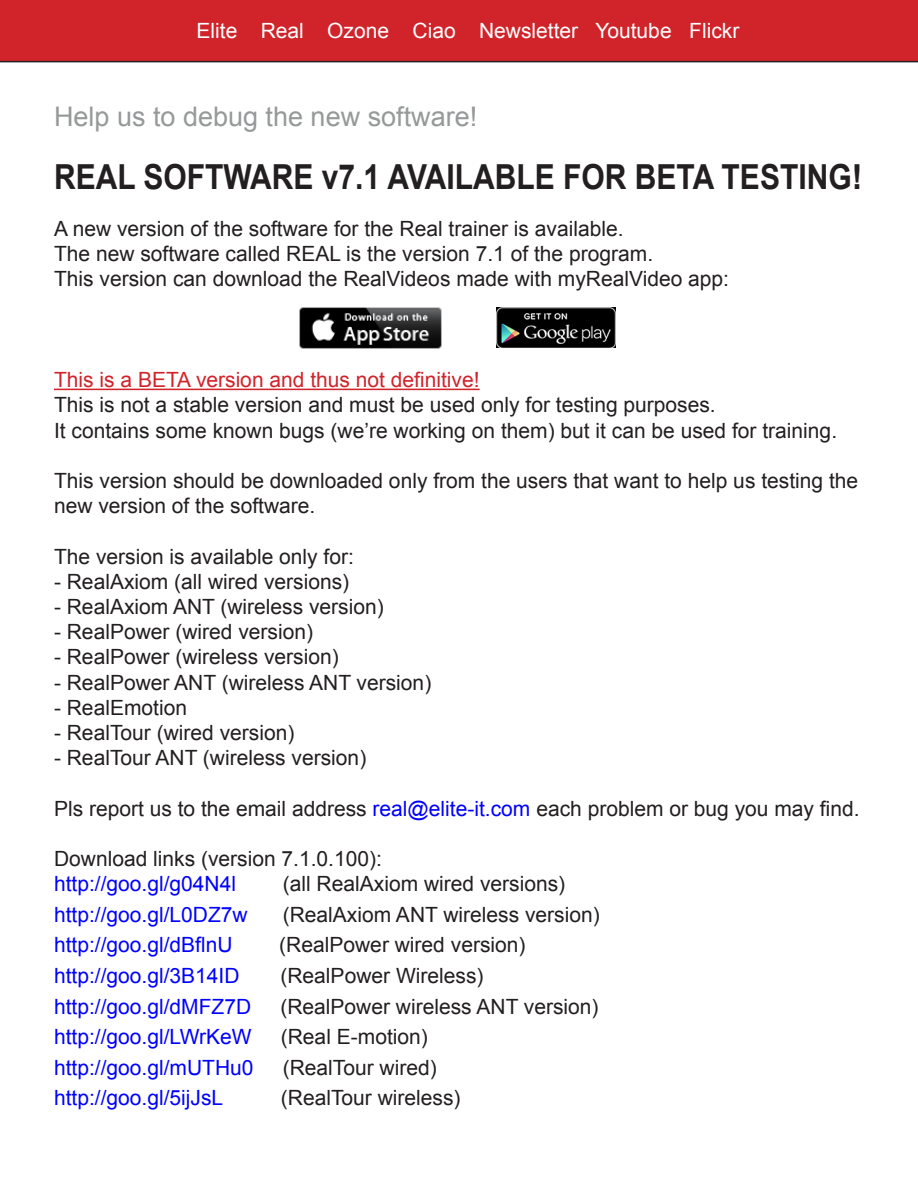
<style>
.page{position:relative;width:918px;height:1188px;background:#fff}
.page>*{position:absolute;margin:0;border:0;box-sizing:border-box;transform-origin:0 0}
.t1{font:700 34.5px "Arial";color:#231f20;scale:.87 1}
.t2{font:27px "Arial";color:#969999}
.t3{font:21px/25.2px "Arial";color:#231f20}
.t4{font:21px "Arial";color:#00f}
.t5{font:21px "Arial";color:#fff}
.t6{font:21px "Arial";color:#d1232a}
.s1{color:#00f}
</style>
<div class="page">
<div style="left:0;top:0;width:918px;height:62px;background:#d1232a"></div>
<hr style="left:54px;top:389px;width:426px;height:1px;background:#d1232a">
<img style="left:300px;top:307px;width:141px;height:42px">
<img style="left:496px;top:307px;width:119px;height:41px">
<p class="t5" style="left:197px;top:17px;width:544px">Elite Real Ozone Ciao Newsletter Youtube Flickr</p>
<p class="t2" style="left:54px;top:99px;width:425px">Help us to debug the new software!</p>
<p class="t1" style="left:54px;top:154px;width:931px">REAL SOFTWARE v7.1 AVAILABLE FOR BETA TESTING!</p>
<p class="t3" style="left:54px;top:216px;width:571px">A new version of the software for the Real trainer is available.</p>
<p class="t3" style="left:54px;top:241px;width:601px">The new software called REAL is the version 7.1 of the program.</p>
<p class="t3" style="left:54px;top:267px;width:677px">This version can download the RealVideos made with myRealVideo app:</p>
<p class="t6" style="left:54px;top:366px;width:427px">This is a BETA version and thus not definitive!</p>
<p class="t3" style="left:54px;top:393px;width:663px">This is not a stable version and must be used only for testing purposes.</p>
<p class="t3" style="left:54px;top:418px;width:785px">It contains some known bugs (we’re working on them) but it can be used for training.</p>
<p class="t3" style="left:54px;top:468px;width:806px">This version should be downloaded only from the users that want to help us testing the new version of the software.</p>
<p class="t3" style="left:54px;top:544px;width:301px">The version is available only for:</p>
<p class="t3" style="left:54px;top:569px;width:297px">- RealAxiom (all wired versions)</p>
<p class="t3" style="left:54px;top:594px;width:331px">- RealAxiom ANT (wireless version)</p>
<p class="t3" style="left:54px;top:619px;width:261px">- RealPower (wired version)</p>
<p class="t3" style="left:54px;top:645px;width:286px">- RealPower (wireless version)</p>
<p class="t3" style="left:54px;top:670px;width:379px">- RealPower ANT (wireless ANT version)</p>
<p class="t3" style="left:54px;top:695px;width:135px">- RealEmotion</p>
<p class="t3" style="left:54px;top:720px;width:242px">- RealTour (wired version)</p>
<p class="t3" style="left:54px;top:745px;width:314px">- RealTour ANT (wireless version)</p>
<p class="t3" style="left:54px;top:796px;width:807px">Pls report us to the email address <span class="s1">real@elite-it.com</span> each problem or bug you may find.</p>
<p class="t3" style="left:54px;top:846px;width:329px">Download links (version 7.1.0.100):</p>
<p class="t4" style="left:54px;top:870px;width:184px">http://goo.gl/g04N4l</p>
<p class="t3" style="left:283px;top:871px;width:284px">(all RealAxiom wired versions)</p>
<p class="t4" style="left:54px;top:901px;width:195px">http://goo.gl/L0DZ7w</p>
<p class="t3" style="left:283px;top:902px;width:318px">(RealAxiom ANT wireless version)</p>
<p class="t4" style="left:54px;top:931px;width:180px">http://goo.gl/dBflnU</p>
<p class="t3" style="left:279px;top:933px;width:248px">(RealPower wired version)</p>
<p class="t4" style="left:54px;top:962px;width:187px">http://goo.gl/3B14ID</p>
<p class="t3" style="left:280px;top:963px;width:205px">(RealPower Wireless)</p>
<p class="t4" style="left:54px;top:992px;width:199px">http://goo.gl/dMFZ7D</p>
<p class="t3" style="left:280px;top:994px;width:320px">(RealPower wireless ANT version)</p>
<p class="t4" style="left:54px;top:1023px;width:199px">http://goo.gl/LWrKeW</p>
<p class="t3" style="left:281px;top:1024px;width:149px">(Real E-motion)</p>
<p class="t4" style="left:54px;top:1054px;width:201px">http://goo.gl/mUTHu0</p>
<p class="t3" style="left:283px;top:1055px;width:156px">(RealTour wired)</p>
<p class="t4" style="left:54px;top:1084px;width:171px">http://goo.gl/5ijJsL</p>
<p class="t3" style="left:281px;top:1086px;width:181px">(RealTour wireless)</p>
</div>
